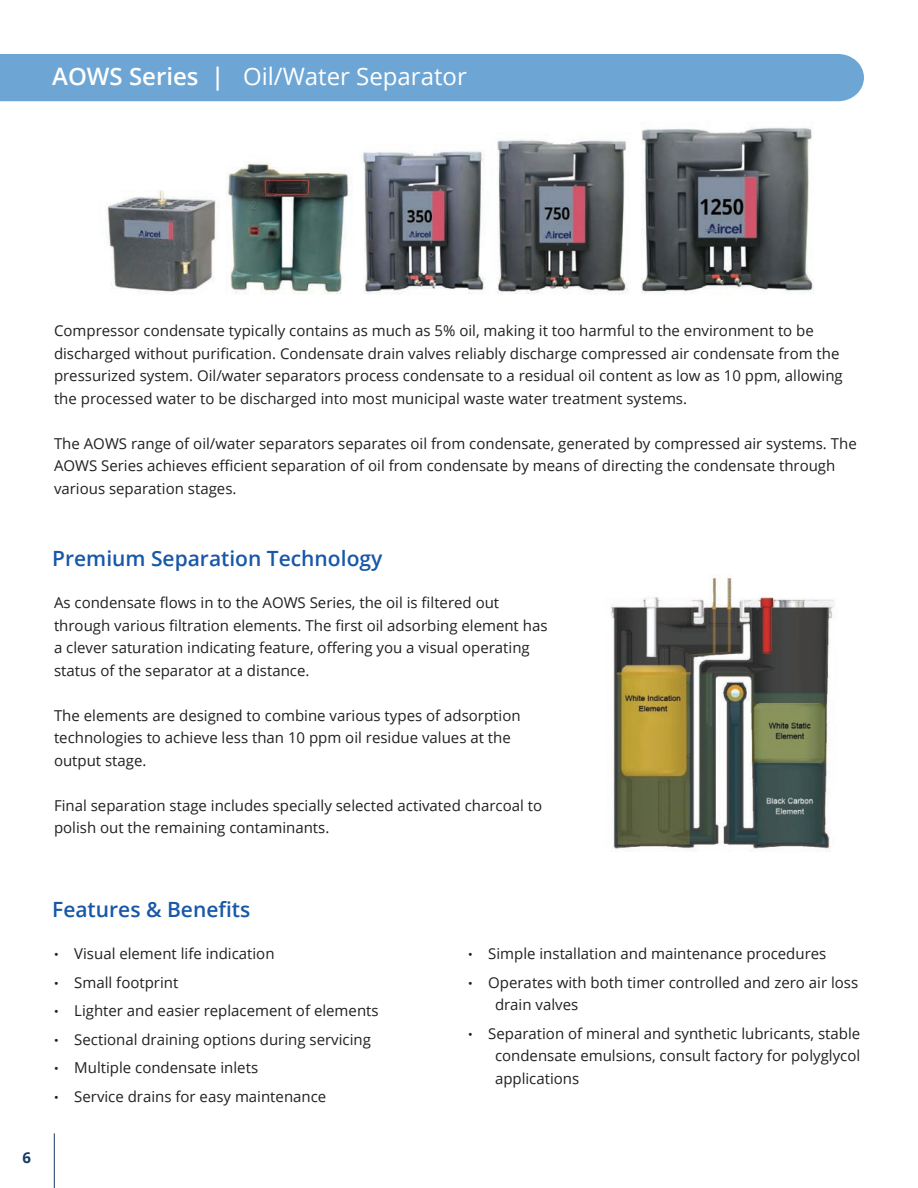
<style>
.page{position:relative;width:918px;height:1188px;background:#fff}
.page>*{position:absolute;margin:0;border:0;box-sizing:border-box;transform-origin:0 0}
.t1{font:24px "Open Sans";color:#fff}
.t2{font:600 21px "Open Sans";color:#1858a8}
.t3{font:15px/22.5px "Open Sans";color:#231f20}
.t4{font:700 15px "Open Sans";color:#153965}
.s1{font-weight:600}
.s2{font-family:"Vitali Neue";font-weight:600}
</style>
<div class="page">
<hr style="left:54px;top:1133px;width:1px;height:55px;background:#153965">
<div style="left:0;top:54px;width:864px;height:47px;background:#6da6d5"></div>
<img style="left:611px;top:576px;width:223px;height:276px">
<img style="left:107px;top:127px;width:707px;height:168px">
<h1 class="t1" style="left:52px;top:59px;width:416px"><span class="s1">AOWS Series |</span> Oil/Water Separator</h1>
<p class="t3" style="left:54px;top:319px;width:790px">Compressor condensate typically contains as much as 5% oil, making it too harmful to the environment to be discharged without purification. Condensate drain valves reliably discharge compressed air condensate from the pressurized system. Oil/water separators process condensate to a residual oil content as low as 10 ppm, allowing the processed water to be discharged into most municipal waste water treatment systems.</p>
<p class="t3" style="left:54px;top:431px;width:804px">The AOWS range of oil/water separators separates oil from condensate, generated by compressed air systems. The<br>AOWS Series achieves efficient separation of oil from condensate by means of directing the condensate through various separation stages.</p>
<h2 class="t2" style="left:52px;top:544px;width:332px">Premium Separation Technology</h2>
<p class="t3" style="left:54px;top:591px;width:495px">As condensate flows in to the AOWS Series, the oil is filtered out through various filtration elements. The first oil adsorbing element has a clever saturation indicating feature, offering you a visual operating status of the separator at a distance.</p>
<p class="t3" style="left:54px;top:703px;width:468px">The elements are designed to combine various types of adsorption technologies to achieve less than 10 ppm oil residue values at the output stage.</p>
<p class="t3" style="left:54px;top:793px;width:490px">Final separation stage includes specially selected activated charcoal to polish out the remaining contaminants.</p>
<p class="t4" style="left:23px;top:1147px;width:10px">6</p>
<h2 class="t2" style="left:52px;top:895px;width:200px">Features &amp; Benefits</h2>
<p class="t3" style="left:54px;top:942px;width:222px"><span class="s2">•</span> Visual element life indication</p>
<p class="t3" style="left:54px;top:971px;width:126px"><span class="s2">•</span> Small footprint</p>
<p class="t3" style="left:54px;top:999px;width:326px"><span class="s2">•</span> Lighter and easier replacement of elements</p>
<p class="t3" style="left:54px;top:1028px;width:318px"><span class="s2">•</span> Sectional draining options during servicing</p>
<p class="t3" style="left:54px;top:1056px;width:206px"><span class="s2">•</span> Multiple condensate inlets</p>
<p class="t3" style="left:54px;top:1085px;width:274px"><span class="s2">•</span> Service drains for easy maintenance</p>
<p class="t3" style="left:468px;top:942px;width:360px"><span class="s2">•</span> Simple installation and maintenance procedures</p>
<p class="t3" style="left:495px;top:971px;width:365px;text-indent:-27px"><span class="s2">•</span> Operates with both timer controlled and zero air loss drain valves</p>
<p class="t3" style="left:495px;top:1022px;width:367px;text-align:justify;text-indent:-27px"><span class="s2">•</span> Separation of mineral and synthetic lubricants, stable condensate emulsions, consult factory for polyglycol applications</p>
</div>
